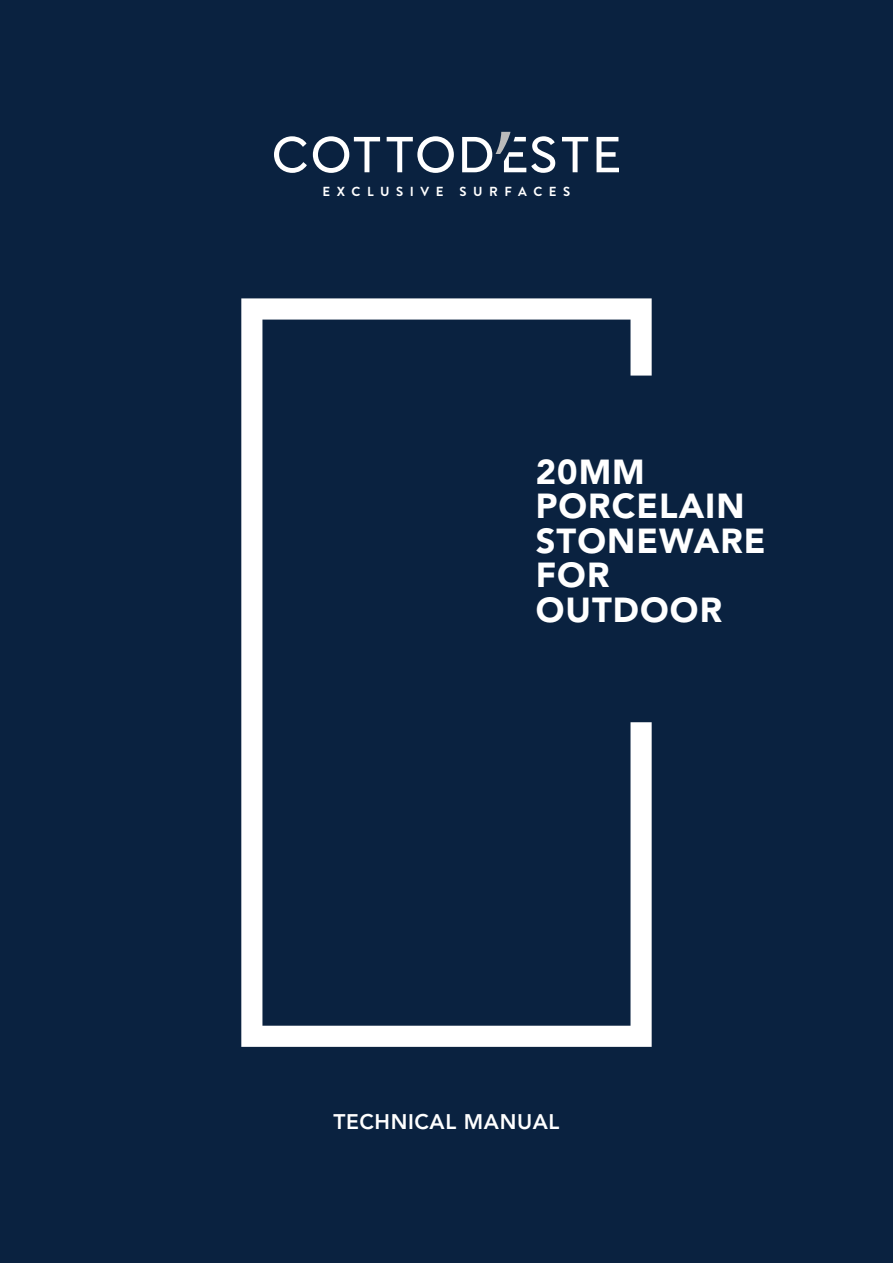
<style>
.page{position:relative;width:893px;height:1263px;background:#0a2240}
.page>*{position:absolute;margin:0;border:0;box-sizing:border-box;transform-origin:0 0}
.t1{font:900 34.5px/34.5px "Avenir LT Std";letter-spacing:.03em;color:#fff}
.t2{font:800 21px "Avenir LT Std";letter-spacing:.03em;color:#fff}
.t3{font:700 13.2px "Brandon Grotesque";letter-spacing:.5em;color:#fff}
</style>
<div class="page">
<svg style="left:241px;top:298px;width:411px;height:749px"></svg>
<svg style="left:274px;top:136px;width:33px;height:37px"></svg>
<svg style="left:313px;top:136px;width:67px;height:37px"></svg>
<svg style="left:387px;top:136px;width:67px;height:37px"></svg>
<svg style="left:562px;top:137px;width:26px;height:35px"></svg>
<svg style="left:597px;top:137px;width:22px;height:35px"></svg>
<svg style="left:462px;top:132px;width:93px;height:41px"></svg>
<p class="t3" style="left:323px;top:182px;width:249px">EXCLUSIVE SURFACES</p>
<p class="t1" style="left:536px;top:455px;width:231px">20MM<br>PORCELAIN<br>STONEWARE<br>FOR<br>OUTDOOR</p>
<p class="t2" style="left:333px;top:1109px;width:228px">TECHNICAL MANUAL</p>
</div>
